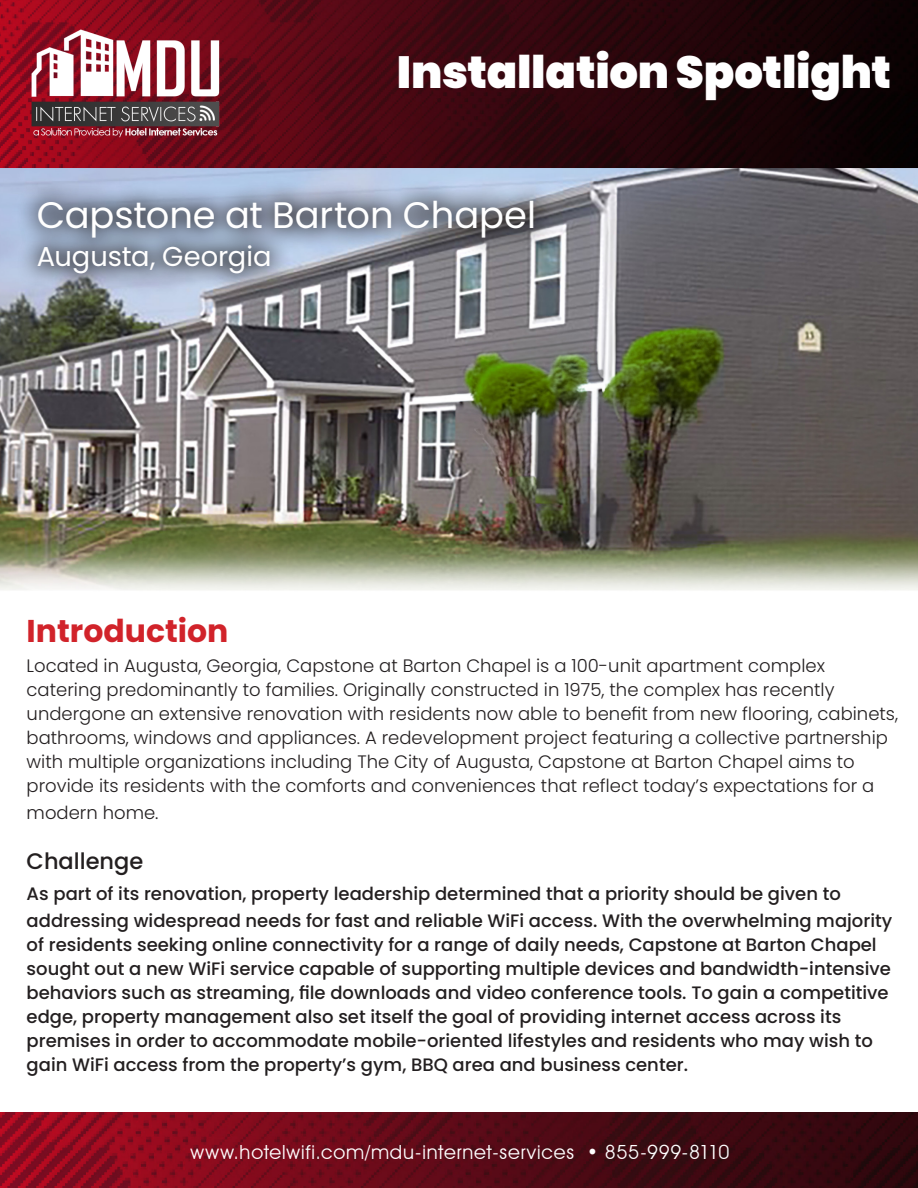
<style>
.page{position:relative;width:918px;height:1188px;background:#fff}
.page>*{position:absolute;margin:0;border:0;box-sizing:border-box;transform-origin:0 0}
.DS-Title{font:900 45px "Poppins";letter-spacing:-.005em;color:#fff}
.DS-Title-2{font:36.9px "Poppins";letter-spacing:-.005em;color:#fff}
.t1{font:700 31.5px "Poppins";color:#d1232a}
.DS-Title-3{font:27.3px "Poppins";color:#fff}
.t2{font:500 22.5px "Poppins";color:#231f20}
.DS-body_text{font:19.5px "Avant Garde IT Cby BT";letter-spacing:.04em;color:#fff}
.t3{font:500 18px/24px "Poppins";color:#231f20}
.t4{font:300 18px/24px "Poppins";color:#231f20}
</style>
<div class="page">
<img style="left:0;top:0;width:918px;height:590px">
<img style="left:0;top:1112px;width:918px;height:76px">
<div style="left:16px;top:178px;width:540px;height:118px;background:#231f20;opacity:.73"></div>
<img style="left:27px;top:27px;width:197px;height:111px">
<p class="DS-Title" style="left:397px;top:46px;width:496px">Installation Spotlight</p>
<p class="DS-Title-2" style="left:37px;top:193px;width:501px">Capstone at Barton Chapel</p>
<p class="DS-Title-3" style="left:37px;top:241px;width:236px">Augusta, Georgia</p>
<p class="t1" style="left:27px;top:613px;width:203px">Introduction</p>
<p class="t4" style="left:27px;top:654px;width:873px">Located in Augusta, Georgia, Capstone at Barton Chapel is a 100-unit apartment complex catering predominantly to families. Originally constructed in 1975, the complex has recently undergone an extensive renovation with residents now able to benefit from new flooring, cabinets, bathrooms, windows and appliances. A redevelopment project featuring a collective partnership with multiple organizations including The City of Augusta, Capstone at Barton Chapel aims to provide its residents with the comforts and conveniences that reflect today’s expectations for a</p>
<p class="t4" style="left:27px;top:801px;width:133px">modern home.</p>
<p class="t2" style="left:27px;top:848px;width:118px">Challenge</p>
<p class="t3" style="left:27px;top:880px;width:867px;line-height:27px">As part of its renovation, property leadership determined that a priority should be given to addressing widespread needs for fast and reliable WiFi access. With the overwhelming majority</p>
<p class="t3" style="left:27px;top:933px;width:866px">of residents seeking online connectivity for a range of daily needs, Capstone at Barton Chapel sought out a new WiFi service capable of supporting multiple devices and bandwidth-intensive behaviors such as streaming, file downloads and video conference tools. To gain a competitive edge, property management also set itself the goal of providing internet access across its premises in order to accommodate mobile-oriented lifestyles and residents who may wish to gain WiFi access from the property’s gym, BBQ area and business center.</p>
<p class="DS-body_text" style="left:191px;top:1140px;width:541px">www.hotelwifi.com/mdu-internet-services • 855-999-8110</p>
</div>
